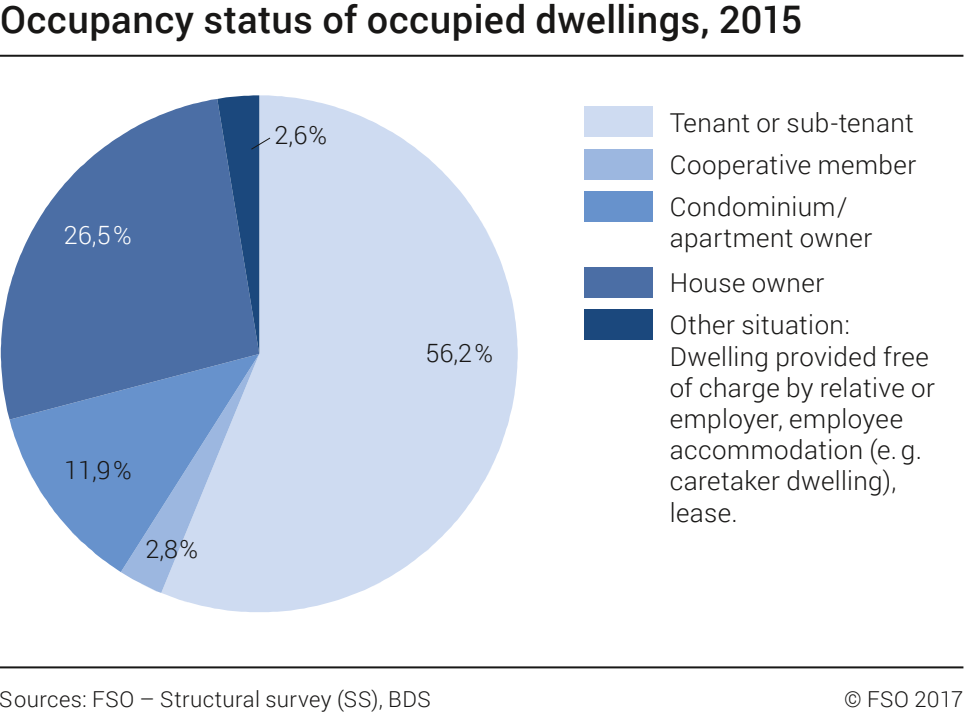
<style>
.page{position:relative;width:965px;height:713px;background:#fff}
.page>*{position:absolute;margin:0;border:0;box-sizing:border-box;transform-origin:0 0}
.t1{font:500 38px "Roboto";letter-spacing:.01em;color:#181716}
.t2{font:300 26px/31.2px "Roboto";letter-spacing:.015em;color:#181716}
.t3{font:300 25.2px "Roboto";color:#181716}
.t4{font:300 25.2px "Roboto";color:#fff}
.t5{font:300 22px "Roboto";letter-spacing:.02em;color:#181716}
</style>
<div class="page">
<hr style="left:0;top:666px;width:963px;height:2px;background:#181716">
<hr style="left:0;top:55px;width:963px;height:2px;background:#181716">
<svg style="left:162px;top:95px;width:356px;height:517px;fill:#cedbf1"></svg>
<svg style="left:121px;top:572px;width:138px;height:21px;background:#cbd9ef"></svg>
<svg style="left:10px;top:419px;width:249px;height:153px"></svg>
<svg style="left:1px;top:99px;width:258px;height:320px;fill:#4b6ea5"></svg>
<div style="left:584px;top:107px;width:69px;height:30px;background:#cedbf1"></div>
<div style="left:584px;top:149px;width:69px;height:30px;background:#9cb7e0"></div>
<div style="left:584px;top:191px;width:69px;height:30px;background:#6792cc"></div>
<div style="left:584px;top:267px;width:69px;height:30px;background:#4b6ea5"></div>
<div style="left:584px;top:309px;width:69px;height:30px;background:#1b487d"></div>
<svg style="left:217px;top:95px;width:54px;height:259px;background:#5577a5"></svg>
<h1 class="t1" style="left:0;top:-8px;width:804px">Occupancy status of occupied dwellings, 2015</h1>
<p class="t4" style="left:64px;top:218px;width:69px">26,5%</p>
<p class="t3" style="left:275px;top:117px;width:54px">2,6%</p>
<p class="t3" style="left:64px;top:452px;width:69px">11,9%</p>
<p class="t3" style="left:145px;top:531px;width:54px">2,8%</p>
<p class="t3" style="left:425px;top:335px;width:69px">56,2%</p>
<p class="t2" style="left:670px;top:101px;width:248px;line-height:42px;text-align:justify">Tenant or sub-tenant Cooperative member Condominium/</p>
<p class="t2" style="left:670px;top:215px;width:204px;line-height:44.8px">apartment owner<br>House owner</p>
<p class="t2" style="left:670px;top:308px;width:267px">Other situation:<br>Dwelling provided free of charge by relative or employer, employee accommodation (e. g. caretaker dwelling), lease.</p>
<p class="t5" style="left:0;top:683px;width:432px">Sources: FSO – Structural survey (SS), BDS</p>
<p class="t5" style="left:844px;top:683px;width:121px">© FSO 2017</p>
</div>
